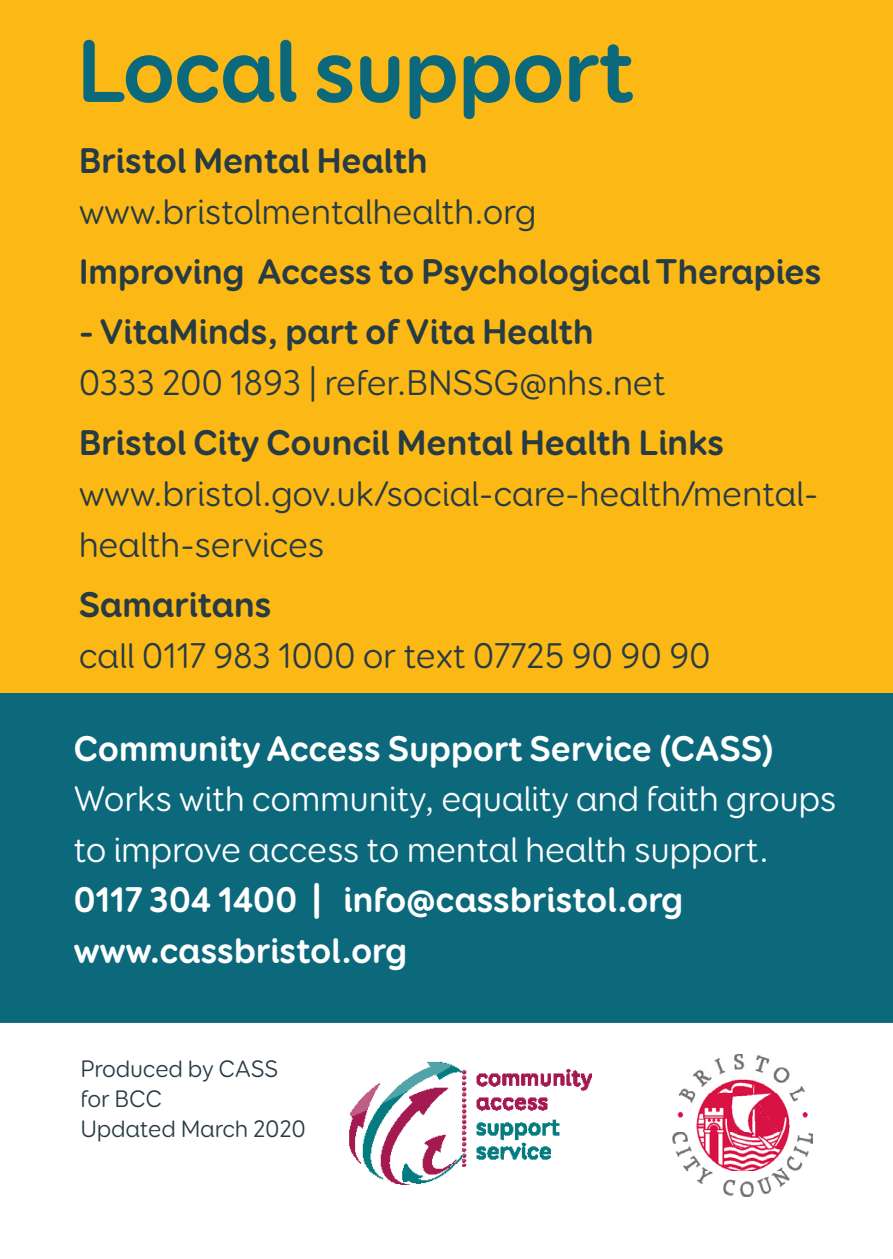
<style>
.page{position:relative;width:893px;height:1259px;background:#fcb814}
.page>*{position:absolute;margin:0;border:0;box-sizing:border-box;transform-origin:0 0}
.t1{font:700 90px "Booster Next FY";letter-spacing:-.02em;color:#0c697c}
.t2{font:36px/51px "Booster Next FY";letter-spacing:-.01em;color:#273b44}
.t3{font:700 36px "Booster Next FY";letter-spacing:-.01em;color:#273b44}
.t4{font:700 36px "Booster Next FY";letter-spacing:-.01em;color:#fff}
.t5{font:36px/51px "Booster Next FY";letter-spacing:-.01em;color:#fff}
.t6{font:24px "Booster Next FY";letter-spacing:-.01em;color:#273b44}
</style>
<div class="page">
<div style="left:0;top:693px;width:893px;height:337px;background:#0c697c"></div>
<div style="left:0;top:1023px;width:893px;height:236px;background:#fff"></div>
<img style="left:345px;top:1061px;width:247px;height:123px">
<img style="left:673px;top:1055px;width:140px;height:141px">
<p class="t1" style="left:77px;top:14px;width:559px">Local support</p>
<p class="t3" style="left:79px;top:137px;width:351px">Bristol Mental Health</p>
<p class="t2" style="left:79px;top:186px;width:459px">www.bristolmentalhealth.org</p>
<p class="t3" style="left:79px;top:248px;width:744px">Improving Access to Psychological Therapies</p>
<p class="t3" style="left:79px;top:308px;width:517px">- VitaMinds, part of Vita Health</p>
<p class="t2" style="left:79px;top:357px;width:588px">0333 200 1893 | refer.BNSSG@nhs.net</p>
<p class="t3" style="left:79px;top:419px;width:647px">Bristol City Council Mental Health Links</p>
<p class="t2" style="left:79px;top:468px;width:742px">www.bristol.gov.uk/social-care-health/mental&shy;health-services</p>
<p class="t3" style="left:79px;top:581px;width:195px">Samaritans</p>
<p class="t2" style="left:79px;top:630px;width:634px">call 0117 983 1000 or text 07725 90 90 90</p>
<p class="t4" style="left:73px;top:726px;width:702px">Community Access Support Service (CASS)</p>
<p class="t5" style="left:73px;top:772px;width:765px">Works with community, equality and faith groups to improve access to mental health support.</p>
<p class="t4" style="left:73px;top:877px;width:612px">0117 304 1400 | info@cassbristol.org</p>
<p class="t4" style="left:73px;top:928px;width:335px">www.cassbristol.org</p>
<p class="t6" style="left:80px;top:1054px;width:200px">Produced by CASS</p>
<p class="t6" style="left:80px;top:1084px;width:83px">for BCC</p>
<p class="t6" style="left:80px;top:1114px;width:227px">Updated March 2020</p>
</div>
